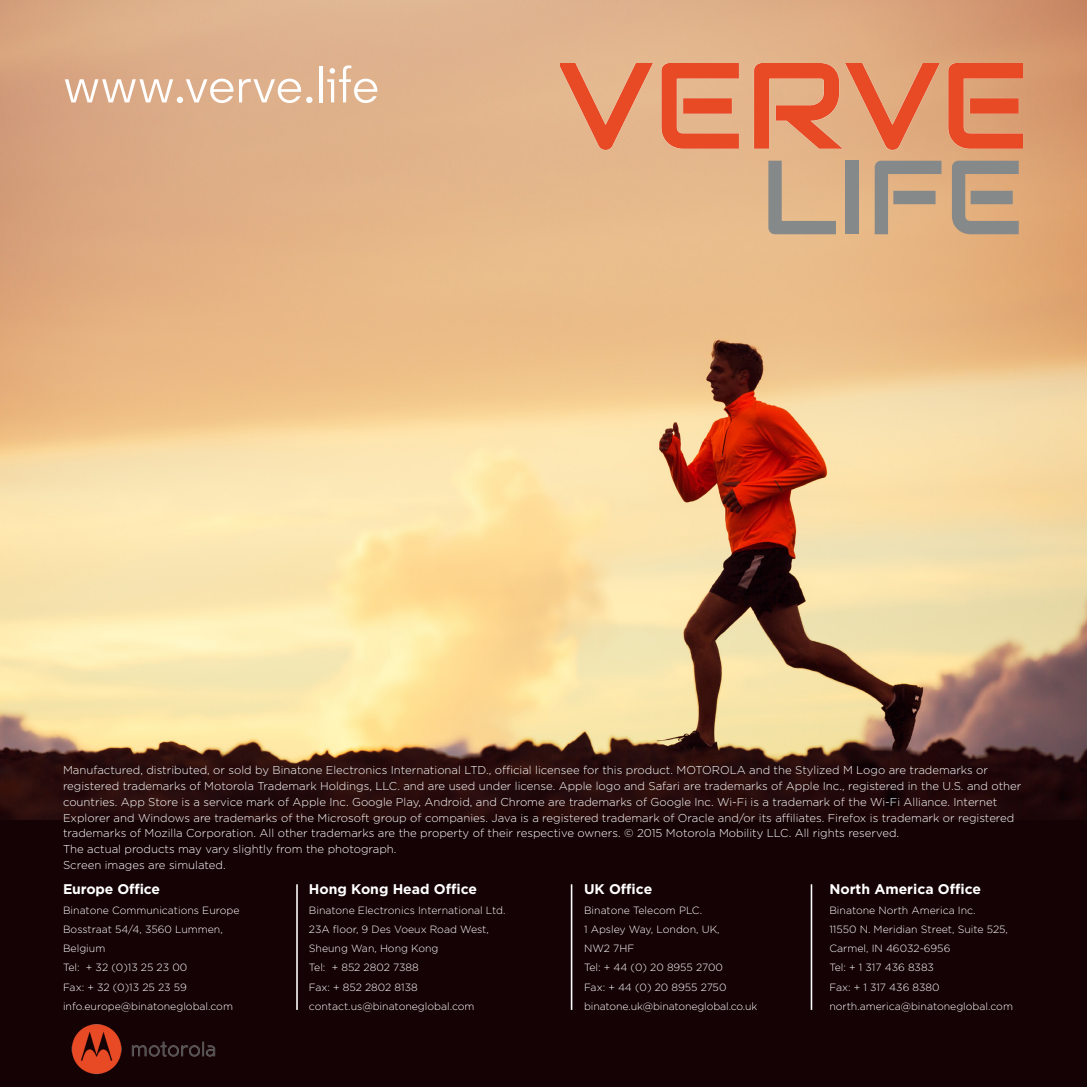
<style>
.page{position:relative;width:1087px;height:1087px;background:#fff}
.page>*{position:absolute;margin:0;border:0;box-sizing:border-box;transform-origin:0 0}
.t1{font:105px "Audiowide";color:#86898a}
.t2{font:52.5px "Moto Sans";color:#fff}
.table_text{font:700 14px "Gotham";color:#fff}
.small_text{font:300 11.38px/15.8px "Gotham";color:#fff}
.table_text-2{font:300 10.5px "Gotham";color:#fff}
</style>
<div class="page">
<div style="left:0;top:819px;width:1086px;height:267px;background:#150204"></div>
<img style="left:0;top:0;width:1086px;height:819px">
<img style="left:561px;top:63px;width:461px;height:91px">
<img style="left:62px;top:1002px;width:161px;height:84px">
<hr style="left:296px;top:884px;width:2px;height:125px;background:#fff">
<hr style="left:570px;top:884px;width:2px;height:125px;background:#fff">
<hr style="left:810px;top:884px;width:2px;height:125px;background:#fff">
<p class="t2" style="left:63px;top:52px;width:317px">www.verve.life</p>
<p class="t1" style="left:760px;top:130px;width:265px">LIFE</p>
<p class="small_text" style="left:63px;top:762px;width:959px">Manufactured, distributed, or sold by Binatone Electronics International LTD., official licensee for this product. MOTOROLA and the Stylized M Logo are trademarks or registered trademarks of Motorola Trademark Holdings, LLC. and are used under license. Apple logo and Safari are trademarks of Apple Inc., registered in the U.S. and other countries. App Store is a service mark of Apple Inc. Google Play, Android, and Chrome are trademarks of Google Inc. Wi-Fi is a trademark of the Wi-Fi Alliance. Internet Explorer and Windows are trademarks of the Microsoft group of companies. Java is a registered trademark of Oracle and/or its affiliates. Firefox is trademark or registered trademarks of Mozilla Corporation. All other trademarks are the property of their respective owners. © 2015 Motorola Mobility LLC. All rights reserved.</p>
<p class="small_text" style="left:63px;top:840px;width:335px">The actual products may vary slightly from the photograph.</p>
<p class="small_text" style="left:63px;top:856px;width:164px">Screen images are simulated.</p>
<p class="table_text" style="left:63px;top:880px;width:99px">Europe Office</p>
<p class="table_text-2" style="left:63px;top:903px;width:178px">Binatone Communications Europe</p>
<p class="table_text-2" style="left:63px;top:922px;width:161px">Bosstraat 54/4, 3560 Lummen,</p>
<p class="table_text-2" style="left:63px;top:941px;width:44px">Belgium</p>
<p class="table_text-2" style="left:63px;top:960px;width:126px">Tel: + 32 (0)13 25 23 00</p>
<p class="table_text-2" style="left:63px;top:980px;width:125px">Fax: + 32 (0)13 25 23 59</p>
<p class="table_text-2" style="left:63px;top:999px;width:171px">info.europe@binatoneglobal.com</p>
<p class="table_text" style="left:309px;top:880px;width:170px">Hong Kong Head Office</p>
<p class="table_text-2" style="left:309px;top:903px;width:198px">Binatone Electronics International Ltd.</p>
<p class="table_text-2" style="left:309px;top:922px;width:181px">23A floor, 9 Des Voeux Road West,</p>
<p class="table_text-2" style="left:309px;top:941px;width:131px">Sheung Wan, Hong Kong</p>
<p class="table_text-2" style="left:309px;top:960px;width:111px">Tel: + 852 2802 7388</p>
<p class="table_text-2" style="left:309px;top:980px;width:110px">Fax: + 852 2802 8138</p>
<p class="table_text-2" style="left:309px;top:999px;width:167px">contact.us@binatoneglobal.com</p>
<p class="table_text" style="left:584px;top:880px;width:70px">UK Office</p>
<p class="table_text-2" style="left:584px;top:903px;width:120px">Binatone Telecom PLC.</p>
<p class="table_text-2" style="left:584px;top:922px;width:137px">1 Apsley Way, London, UK,</p>
<p class="table_text-2" style="left:584px;top:941px;width:52px">NW2 7HF</p>
<p class="table_text-2" style="left:584px;top:960px;width:140px">Tel: + 44 (0) 20 8955 2700</p>
<p class="table_text-2" style="left:584px;top:980px;width:144px">Fax: + 44 (0) 20 8955 2750</p>
<p class="table_text-2" style="left:584px;top:999px;width:175px">binatone.uk@binatoneglobal.co.uk</p>
<p class="table_text" style="left:829px;top:880px;width:153px">North America Office</p>
<p class="table_text-2" style="left:829px;top:903px;width:148px">Binatone North America Inc.</p>
<p class="table_text-2" style="left:829px;top:922px;width:180px">11550 N. Meridian Street, Suite 525,</p>
<p class="table_text-2" style="left:829px;top:941px;width:122px">Carmel, IN 46032-6956</p>
<p class="table_text-2" style="left:829px;top:960px;width:106px">Tel: + 1 317 436 8383</p>
<p class="table_text-2" style="left:829px;top:980px;width:112px">Fax: + 1 317 436 8380</p>
<p class="table_text-2" style="left:829px;top:999px;width:185px">north.america@binatoneglobal.com</p>
</div>
